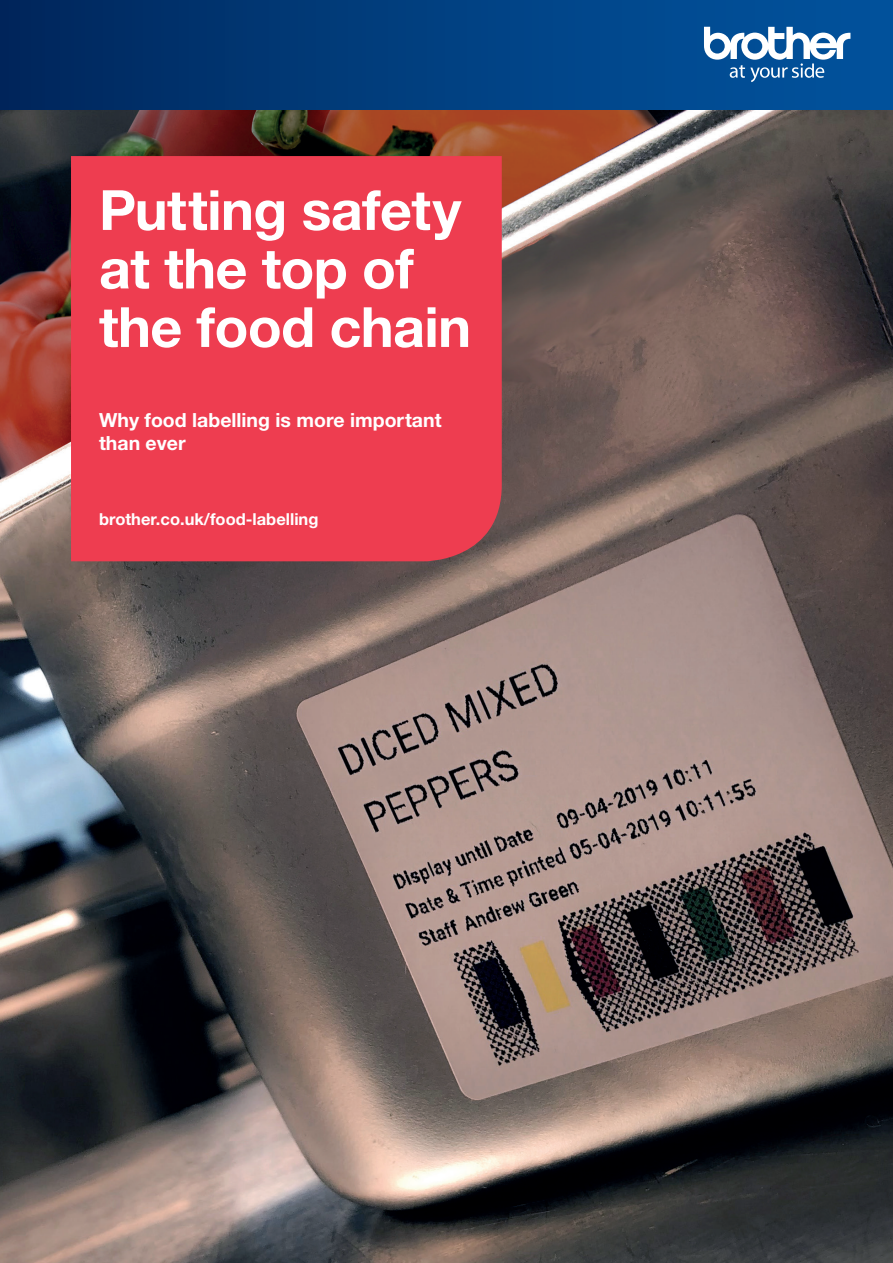
<style>
.page{position:relative;width:893px;height:1263px;background:#fff}
.page>*{position:absolute;margin:0;border:0;box-sizing:border-box;transform-origin:0 0}
.t1{font:700 55.5px/58.5px "Helvetica Neue LTW1 G";letter-spacing:-.01em;color:#fff}
.t2{font:700 19.5px/22.5px "Helvetica Neue LTW1 G";color:#fff}
.t3{font:700 16.5px "Helvetica Neue LTW1 G";color:#fff}
</style>
<div class="page">
<img style="left:0;top:110px;width:893px;height:1153px">
<div style="left:0;top:0;width:893px;height:110px;background:linear-gradient(to right,#00285e,#0255a1)"></div>
<svg style="left:704px;top:27px;width:146px;height:55px"></svg>
<div style="left:71px;top:156px;width:431px;height:405px;background:#ee3d50"></div>
<p class="t1" style="left:99px;top:181px;width:374px">Putting safety at the top of the food chain</p>
<p class="t2" style="left:99px;top:409px;width:344px">Why food labelling is more important than ever</p>
<p class="t3" style="left:99px;top:509px;width:221px">brother.co.uk/food-labelling</p>
</div>
